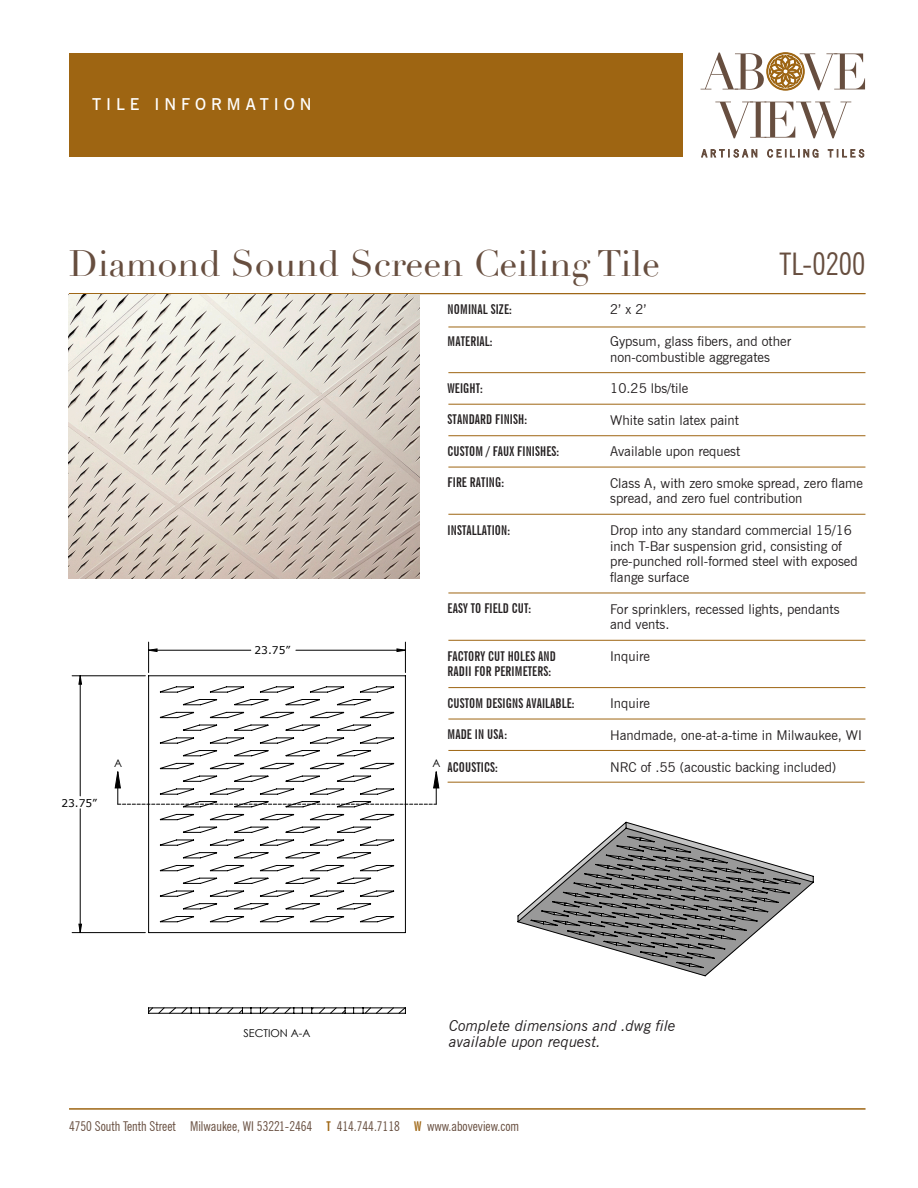
<style>
.page{position:relative;width:918px;height:1188px;background:#fff}
.page>*{position:absolute;margin:0;border:0;box-sizing:border-box;transform-origin:0 0}
.t1{font:36px "Didot";color:#674e3f}
.t2{font:condensed 31.2px "News Gothic BT";color:#674e3f}
.t3{font:600 16.5px "News Gothic BT";letter-spacing:.3em;color:#fff}
.t4{font:italic 15px/15.8px "News Gothic BT";color:#231f20}
.t5{font:13.5px/15.8px "News Gothic BT";color:#231f20}
.t6{font:700 extra-condensed 13.5px/15.8px "News Gothic BT";letter-spacing:.01em;color:#231f20}
.t7{font:condensed 13.5px "News Gothic BT";color:#674e3f}
.t8{font:10.8px "Century Gothic";color:#000}
.t9{font:10.65px "Verdana";color:#000}
.s1{font-weight:700;font-stretch:extra-condensed;color:#9e6512}
</style>
<div class="page">
<svg style="left:701px;top:149px;width:56px;height:8px"></svg>
<svg style="left:767px;top:149px;width:51px;height:8px"></svg>
<svg style="left:828px;top:149px;width:36px;height:8px"></svg>
<svg style="left:715px;top:102px;width:136px;height:36px"></svg>
<svg style="left:701px;top:53px;width:164px;height:37px"></svg>
<div style="left:69px;top:53px;width:614px;height:104px;background:#9e6512"></div>
<hr style="left:69px;top:1108px;width:797px;height:2px;background:#9e6512">
<hr style="left:448px;top:327px;width:417px;height:1px;background:#9e6512">
<hr style="left:448px;top:372px;width:417px;height:1px;background:#9e6512">
<hr style="left:448px;top:404px;width:417px;height:1px;background:#9e6512">
<hr style="left:448px;top:435px;width:417px;height:1px;background:#9e6512">
<hr style="left:448px;top:467px;width:417px;height:1px;background:#9e6512">
<hr style="left:448px;top:514px;width:417px;height:1px;background:#9e6512">
<hr style="left:448px;top:593px;width:417px;height:1px;background:#9e6512">
<hr style="left:448px;top:640px;width:417px;height:1px;background:#9e6512">
<hr style="left:448px;top:687px;width:417px;height:1px;background:#9e6512">
<hr style="left:448px;top:719px;width:417px;height:1px;background:#9e6512">
<hr style="left:448px;top:750px;width:417px;height:1px;background:#9e6512">
<hr style="left:69px;top:293px;width:796px;height:1px;background:#9e6512">
<hr style="left:436px;top:772px;width:1px;height:32px;background:#000">
<svg style="left:406px;top:804px;width:30px;height:1px"></svg>
<hr style="left:148px;top:642px;width:1px;height:31px;background:#000">
<hr style="left:405px;top:642px;width:1px;height:31px;background:#000">
<hr style="left:72px;top:932px;width:73px;height:1px;background:#000">
<hr style="left:72px;top:676px;width:73px;height:1px;background:#000">
<svg style="left:433px;top:771px;width:6px;height:17px"></svg>
<svg style="left:79px;top:649px;width:326px;height:284px"></svg>
<svg style="left:148px;top:675px;width:258px;height:258px"></svg>
<svg style="left:148px;top:1007px;width:258px;height:7px"></svg>
<svg style="left:517px;top:821px;width:297px;height:156px"></svg>
<img style="left:69px;top:294px;width:351px;height:285px">
<hr style="left:448px;top:782px;width:417px;height:1px;background:#9e6512">
<p class="t3" style="left:92px;top:94px;width:221px">TILE INFORMATION</p>
<p class="t1" style="left:69px;top:242px;width:593px">Diamond Sound Screen Ceiling Tile</p>
<p class="t2" style="left:779px;top:245px;width:88px">TL-0200</p>
<p class="t9" style="left:255px;top:643px;width:37px">23.75”</p>
<p class="t6" style="left:448px;top:301px;width:66px">NOMINAL SIZE:</p>
<p class="t6" style="left:448px;top:333px;width:46px">MATERIAL:</p>
<p class="t6" style="left:448px;top:380px;width:37px">WEIGHT:</p>
<p class="t6" style="left:448px;top:412px;width:81px">STANDARD FINISH:</p>
<p class="t6" style="left:448px;top:443px;width:113px">CUSTOM / FAUX FINISHES:</p>
<p class="t6" style="left:448px;top:475px;width:58px">FIRE RATING:</p>
<p class="t6" style="left:448px;top:522px;width:64px">INSTALLATION:</p>
<p class="t6" style="left:448px;top:601px;width:85px">EASY TO FIELD CUT:</p>
<p class="t6" style="left:448px;top:648px;width:110px">FACTORY CUT HOLES AND<br>RADII FOR PERIMETERS:</p>
<p class="t6" style="left:448px;top:695px;width:128px">CUSTOM DESIGNS AVAILABLE:</p>
<p class="t6" style="left:448px;top:727px;width:61px">MADE IN USA:</p>
<p class="t5" style="left:610px;top:302px;width:38px">2’ x 2’</p>
<p class="t5" style="left:610px;top:333px;width:182px">Gypsum, glass fibers, and other non-combustible aggregates</p>
<p class="t5" style="left:610px;top:380px;width:80px">10.25 lbs/tile</p>
<p class="t5" style="left:610px;top:412px;width:130px">White satin latex paint</p>
<p class="t5" style="left:610px;top:443px;width:132px">Available upon request</p>
<p class="t5" style="left:610px;top:475px;width:254px">Class A, with zero smoke spread, zero flame spread, and zero fuel contribution</p>
<p class="t5" style="left:610px;top:522px;width:249px">Drop into any standard commercial 15/16 inch T-Bar suspension grid, consisting of pre-punched roll-formed steel with exposed flange surface</p>
<p class="t5" style="left:610px;top:601px;width:231px">For sprinklers, recessed lights, pendants and vents.</p>
<p class="t5" style="left:610px;top:648px;width:41px">Inquire</p>
<p class="t5" style="left:610px;top:695px;width:41px">Inquire</p>
<p class="t5" style="left:610px;top:727px;width:253px">Handmade, one-at-a-time in Milwaukee, WI</p>
<p class="t9" style="left:61px;top:795px;width:37px">23.75”</p>
<p class="t8" style="left:114px;top:755px;width:10px">A</p>
<p class="t8" style="left:433px;top:755px;width:10px">A</p>
<p class="t6" style="left:448px;top:759px;width:52px">ACOUSTICS:</p>
<p class="t5" style="left:610px;top:759px;width:228px">NRC of .55 (acoustic backing included)</p>
<p class="t8" style="left:244px;top:1026px;width:68px">SECTION A-A</p>
<p class="t4" style="left:449px;top:1018px;width:228px">Complete dimensions and .dwg file available upon request.</p>
<p class="t7" style="left:69px;top:1118px;width:452px">4750 South Tenth Street Milwaukee, WI 53221-2464 <span class="s1">T</span> 414.744.7118 <span class="s1">W</span> www.aboveview.com</p>
</div>
